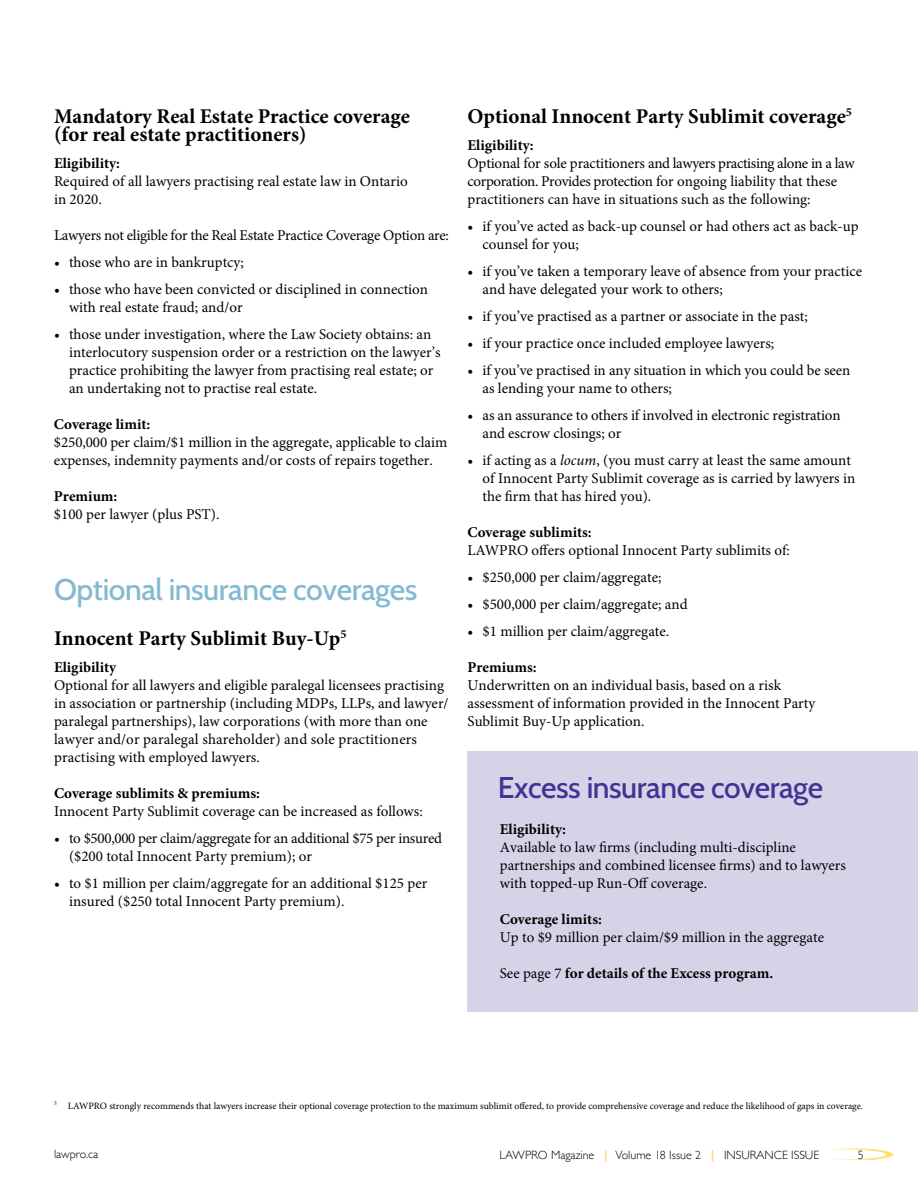
<style>
.page{position:relative;width:918px;height:1188px;background:#fff}
.page>*{position:absolute;margin:0;border:0;box-sizing:border-box;transform-origin:0 0}
.H2_Body_-_Header_A{font:500 30px "Cabin";letter-spacing:-.015em;color:#84bad1}
.Body{font:500 30px "Cabin";letter-spacing:-.015em;color:#423393}
.H3_Body_-_Header_B{font:700 21px/18px "Minion Pro";color:#000}
.Body-2{font:15px/18px "Minion Pro";color:#000}
.Body-3{font:15px/18px "Minion Pro";letter-spacing:-.02em;color:#000}
.Body-4{font:700 15px "Minion Pro";color:#000}
.t1{font:300 12px "Gill Sans";color:#000}
.Footnote{font:9.75px "Minion Pro";color:#000}
.s1{font-weight:700}
.s2{font-style:italic}
.s3{font-weight:400}
.s4{font-family:"Cabin";font-weight:400;color:#ffd046}
</style>
<div class="page">
<svg style="left:832px;top:1148px;width:44px;height:12px"></svg>
<svg style="left:876px;top:1149px;width:17px;height:11px"></svg>
<div style="left:467px;top:751px;width:451px;height:261px;background:#d6d3e9"></div>
<h3 class="H3_Body_-_Header_B" style="left:54px;top:107px;width:357px">Mandatory Real Estate Practice coverage (for real estate practitioners)</h3>
<p class="Body-2" style="left:54px;top:155px;width:355px"><span class="s1">Eligibility:<br></span>Required of all lawyers practising real estate law in Ontario in 2020.</p>
<p class="Body-3" style="left:54px;top:227px;width:397px">Lawyers not eligible for the Real Estate Practice Coverage Option are:</p>
<p class="Body-2" style="left:54px;top:254px;width:191px">• those who are in bankruptcy;</p>
<p class="Body-2" style="left:69px;top:281px;width:361px;text-indent:-15px">• those who have been convicted or disciplined in connection with real estate fraud; and/or</p>
<p class="Body-2" style="left:69px;top:326px;width:373px;text-indent:-15px">• those under investigation, where the Law Society obtains: an interlocutory suspension order or a restriction on the lawyer’s practice prohibiting the lawyer from practising real estate; or an undertaking not to practise real estate.</p>
<p class="Body-2" style="left:54px;top:416px;width:395px"><span class="s1">Coverage limit:<br></span>$250,000 per claim/$1 million in the aggregate, applicable to claim expenses, indemnity payments and/or costs of repairs together.</p>
<p class="Body-2" style="left:54px;top:488px;width:167px"><span class="s1">Premium:<br></span>$100 per lawyer (plus PST).</p>
<h2 class="H2_Body_-_Header_A" style="left:54px;top:571px;width:365px">Optional insurance coverages</h2>
<h3 class="H3_Body_-_Header_B" style="left:54px;top:629px;width:294px">Innocent Party Sublimit Buy-Up<sup>5</sup></h3>
<p class="Body-2" style="left:54px;top:658px;width:396px"><span class="s1">Eligibility<br></span>Optional for all lawyers and eligible paralegal licensees practising in association or partnership (including MDPs, LLPs, and lawyer/ paralegal partnerships), law corporations (with more than one lawyer and/or paralegal shareholder) and sole practitioners practising with employed lawyers.</p>
<p class="Body-2" style="left:54px;top:784px;width:370px"><span class="s1">Coverage sublimits &amp; premiums:<br></span>Innocent Party Sublimit coverage can be increased as follows:</p>
<p class="Body-3" style="left:69px;top:829px;width:375px;text-indent:-15px">• to $500,000 per claim/aggregate for an additional $75 per insured ($200 total Innocent Party premium); or</p>
<p class="Body-2" style="left:69px;top:874px;width:360px;text-indent:-15px">• to $1 million per claim/aggregate for an additional $125 per insured ($250 total Innocent Party premium).</p>
<h3 class="H3_Body_-_Header_B" style="left:468px;top:107px;width:386px">Optional Innocent Party Sublimit coverage<sup>5</sup></h3>
<p class="Body-2" style="left:468px;top:137px;width:389px"><span class="s1">Eligibility:<br></span>Optional for sole practitioners and lawyers practising alone in a law corporation. Provides protection for ongoing liability that these practitioners can have in situations such as the following:</p>
<p class="Body-2" style="left:483px;top:217px;width:378px;text-indent:-15px">• if you’ve acted as back-up counsel or had others act as back-up counsel for you;</p>
<p class="Body-2" style="left:483px;top:262px;width:381px;text-indent:-15px">• if you’ve taken a temporary leave of absence from your practice and have delegated your work to others;</p>
<p class="Body-2" style="left:468px;top:307px;width:342px">• if you’ve practised as a partner or associate in the past;</p>
<p class="Body-2" style="left:468px;top:334px;width:308px">• if your practice once included employee lawyers;</p>
<p class="Body-2" style="left:483px;top:361px;width:369px;text-indent:-15px">• if you’ve practised in any situation in which you could be seen as lending your name to others;</p>
<p class="Body-2" style="left:483px;top:406px;width:360px;text-indent:-15px">• as an assurance to others if involved in electronic registration and escrow closings; or</p>
<p class="Body-2" style="left:483px;top:451px;width:374px;text-indent:-15px">• if acting as a <span class="s2">locum</span>, (you must carry at least the same amount of Innocent Party Sublimit coverage as is carried by lawyers in the firm that has hired you).</p>
<p class="Body-2" style="left:468px;top:524px;width:324px"><span class="s1">Coverage sublimits:<br></span>LAWPRO offers optional Innocent Party sublimits of:</p>
<p class="Body-2" style="left:468px;top:568px;width:195px">• $250,000 per claim/aggregate;</p>
<p class="Body-2" style="left:468px;top:595px;width:222px">• $500,000 per claim/aggregate; and</p>
<p class="Body-2" style="left:468px;top:622px;width:203px">• $1 million per claim/aggregate.</p>
<p class="Body-2" style="left:468px;top:659px;width:349px"><span class="s1">Premiums:<br></span>Underwritten on an individual basis, based on a risk assessment of information provided in the Innocent Party Sublimit Buy-Up application.</p>
<p class="Body" style="left:498px;top:769px;width:327px">Excess insurance coverage</p>
<p class="Body-2" style="left:500px;top:821px;width:348px"><span class="s1">Eligibility:<br></span>Available to law firms (including multi-discipline partnerships and combined licensee firms) and to lawyers with topped-up Run-Off coverage.</p>
<p class="Body-2" style="left:500px;top:911px;width:326px"><span class="s1">Coverage limits:<br></span>Up to $9 million per claim/$9 million in the aggregate</p>
<p class="Body-4" style="left:500px;top:963px;width:275px"><span class="s3">See page 7</span> for details of the Excess program.</p>
<p class="Footnote" style="left:54px;top:1099px;width:810px"><sup>5</sup> LAWPRO strongly recommends that lawyers increase their optional coverage protection to the maximum sublimit offered, to provide comprehensive coverage and reduce the likelihood of gaps in coverage.</p>
<p class="t1" style="left:54px;top:1145px;width:46px">lawpro.ca</p>
<p class="t1" style="left:500px;top:1145px;width:321px">LAWPRO Magazine <span class="s4">|</span> Volume 18 Issue 2 <span class="s4">|</span> INSURANCE ISSUE</p>
<p class="t1" style="left:858px;top:1145px;width:7px">5</p>
</div>
